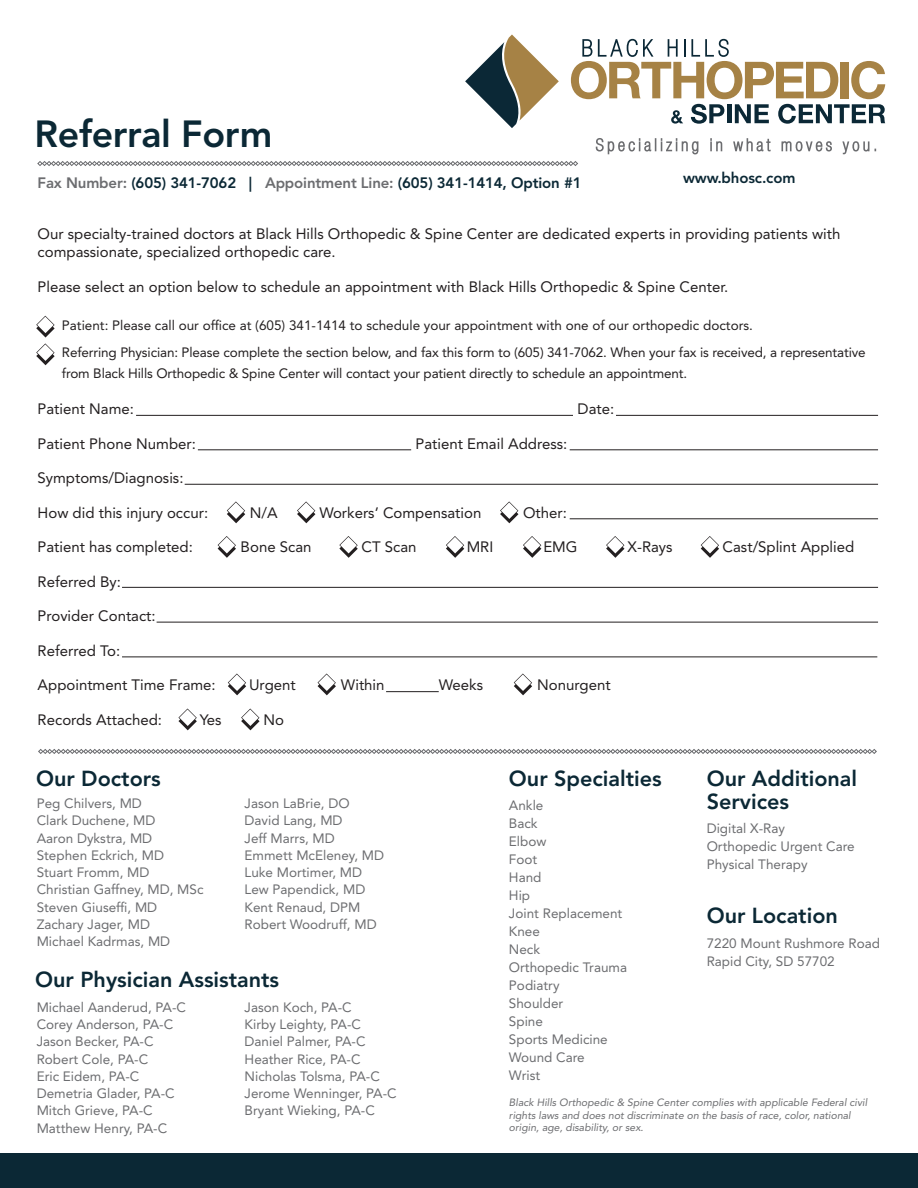
<style>
.page{position:relative;width:918px;height:1188px;background:#fff}
.page>*{position:absolute;margin:0;border:0;box-sizing:border-box;transform-origin:0 0}
.t1{font:800 37.5px "Avenir LT Std";letter-spacing:-.01em;color:#0b2835}
.t2{font:800 21.6px "Avenir LT Std";color:#0b2835}
.t3{font:15px/18px "Avenir LT Std";color:#231f20}
.t4{font:800 15px "Avenir LT Std";letter-spacing:-.01em;color:#0b2835}
.t5{font:13.5px/17.2px "Avenir LT Std";color:#6c6d70}
.t6{font:13.5px/21px "Avenir LT Std";letter-spacing:-.01em;color:#231f20}
.t7{font:italic 10.5px/12.6px "Avenir LT Std";color:#6c6d70}
.s1{color:#6c6d70}
</style>
<div class="page">
<svg style="left:37px;top:161px;width:541px;height:5px"></svg>
<svg style="left:36px;top:316px;width:19px;height:49px"></svg>
<hr style="left:136px;top:415px;width:742px;height:1px;background:#231f20">
<hr style="left:198px;top:450px;width:213px;height:1px;background:#231f20">
<hr style="left:185px;top:484px;width:693px;height:1px;background:#231f20">
<hr style="left:157px;top:622px;width:721px;height:1px;background:#231f20">
<hr style="left:122px;top:587px;width:756px;height:1px;background:#231f20">
<hr style="left:122px;top:657px;width:755px;height:1px;background:#231f20">
<hr style="left:386px;top:691px;width:53px;height:1px;background:#231f20">
<hr style="left:570px;top:450px;width:308px;height:1px;background:#231f20">
<hr style="left:570px;top:519px;width:308px;height:1px;background:#231f20">
<svg style="left:227px;top:501px;width:18px;height:22px"></svg>
<svg style="left:218px;top:536px;width:18px;height:22px"></svg>
<svg style="left:228px;top:674px;width:18px;height:21px"></svg>
<svg style="left:178px;top:709px;width:19px;height:21px"></svg>
<svg style="left:318px;top:674px;width:18px;height:21px"></svg>
<svg style="left:241px;top:709px;width:19px;height:21px"></svg>
<svg style="left:514px;top:674px;width:18px;height:21px"></svg>
<svg style="left:339px;top:536px;width:19px;height:22px"></svg>
<svg style="left:446px;top:536px;width:18px;height:22px"></svg>
<svg style="left:606px;top:536px;width:18px;height:22px"></svg>
<svg style="left:523px;top:536px;width:18px;height:22px"></svg>
<svg style="left:701px;top:536px;width:18px;height:22px"></svg>
<svg style="left:297px;top:501px;width:18px;height:22px"></svg>
<svg style="left:500px;top:501px;width:18px;height:22px"></svg>
<svg style="left:38px;top:749px;width:839px;height:5px"></svg>
<div style="left:573px;top:400px;width:43px;height:22px;background:#fff"></div>
<div style="left:0;top:1153px;width:918px;height:35px;background:#0b2835"></div>
<svg style="left:465px;top:34px;width:94px;height:94px"></svg>
<svg style="left:596px;top:138px;width:102px;height:16px"></svg>
<svg style="left:710px;top:138px;width:12px;height:13px"></svg>
<svg style="left:733px;top:138px;width:38px;height:14px"></svg>
<svg style="left:781px;top:141px;width:51px;height:11px"></svg>
<svg style="left:842px;top:141px;width:27px;height:13px"></svg>
<svg style="left:571px;top:39px;width:314px;height:85px"></svg>
<p class="t1" style="left:35px;top:112px;width:239px">Referral Form</p>
<p class="t4" style="left:38px;top:174px;width:546px"><span class="s1">Fax Number:</span> (605) 341-7062 | <span class="s1">Appointment Line:</span> (605) 341-1414, Option #1</p>
<p class="t4" style="left:683px;top:169px;width:114px">www.bhosc.com</p>
<p class="t3" style="left:38px;top:225px;width:804px">Our specialty-trained doctors at Black Hills Orthopedic &amp; Spine Center are dedicated experts in providing patients with compassionate, specialized orthopedic care.</p>
<p class="t3" style="left:38px;top:278px;width:692px">Please select an option below to schedule an appointment with Black Hills Orthopedic &amp; Spine Center.</p>
<p class="t6" style="left:62px;top:315px;width:693px">Patient: Please call our office at (605) 341-1414 to schedule your appointment with one of our orthopedic doctors.</p>
<p class="t6" style="left:62px;top:342px;width:805px">Referring Physician: Please complete the section below, and fax this form to (605) 341-7062. When your fax is received, a representative from Black Hills Orthopedic &amp; Spine Center will contact your patient directly to schedule an appointment.</p>
<p class="t3" style="left:38px;top:400px;width:98px">Patient Name:</p>
<p class="t3" style="left:578px;top:400px;width:38px">Date:</p>
<p class="t3" style="left:38px;top:435px;width:160px">Patient Phone Number:</p>
<p class="t3" style="left:416px;top:435px;width:153px">Patient Email Address:</p>
<p class="t3" style="left:38px;top:469px;width:147px">Symptoms/Diagnosis:</p>
<p class="t3" style="left:38px;top:504px;width:172px">How did this injury occur:</p>
<p class="t3" style="left:250px;top:504px;width:29px">N/A</p>
<p class="t3" style="left:319px;top:504px;width:164px">Workers’ Compensation</p>
<p class="t3" style="left:523px;top:504px;width:45px">Other:</p>
<p class="t3" style="left:38px;top:538px;width:157px">Patient has completed:</p>
<p class="t3" style="left:241px;top:538px;width:72px">Bone Scan</p>
<p class="t3" style="left:362px;top:538px;width:57px">CT Scan</p>
<p class="t3" style="left:467px;top:538px;width:28px">MRI</p>
<p class="t3" style="left:543px;top:538px;width:36px">EMG</p>
<p class="t3" style="left:628px;top:538px;width:47px">X-Rays</p>
<p class="t3" style="left:723px;top:538px;width:133px">Cast/Splint Applied</p>
<p class="t3" style="left:38px;top:573px;width:85px">Referred By:</p>
<p class="t3" style="left:38px;top:607px;width:120px">Provider Contact:</p>
<p class="t3" style="left:38px;top:642px;width:84px">Referred To:</p>
<p class="t3" style="left:38px;top:676px;width:180px">Appointment Time Frame:</p>
<p class="t3" style="left:249px;top:676px;width:48px">Urgent</p>
<p class="t3" style="left:341px;top:676px;width:45px">Within</p>
<p class="t3" style="left:439px;top:676px;width:46px">Weeks</p>
<p class="t3" style="left:537px;top:676px;width:75px">Nonurgent</p>
<p class="t3" style="left:38px;top:711px;width:126px">Records Attached:</p>
<p class="t3" style="left:200px;top:711px;width:23px">Yes</p>
<p class="t3" style="left:263px;top:711px;width:22px">No</p>
<p class="t2" style="left:36px;top:765px;width:126px">Our Doctors</p>
<p class="t5" style="left:37px;top:795px;width:107px">Peg Chilvers, MD</p>
<p class="t5" style="left:37px;top:812px;width:120px">Clark Duchene, MD</p>
<p class="t5" style="left:37px;top:829px;width:117px">Aaron Dykstra, MD</p>
<p class="t5" style="left:37px;top:847px;width:129px">Stephen Eckrich, MD</p>
<p class="t5" style="left:37px;top:864px;width:168px">Stuart Fromm, MD<br>Christian Gaffney, MD, MSc</p>
<p class="t5" style="left:37px;top:898px;width:122px">Steven Giuseffi, MD</p>
<p class="t5" style="left:37px;top:916px;width:115px">Zachary Jager, MD</p>
<p class="t5" style="left:37px;top:933px;width:135px">Michael Kadrmas, MD</p>
<p class="t5" style="left:245px;top:795px;width:107px">Jason LaBrie, DO</p>
<p class="t5" style="left:245px;top:812px;width:100px">David Lang, MD</p>
<p class="t5" style="left:245px;top:829px;width:92px">Jeff Marrs, MD</p>
<p class="t5" style="left:245px;top:847px;width:141px">Emmett McEleney, MD</p>
<p class="t5" style="left:245px;top:864px;width:119px">Luke Mortimer, MD</p>
<p class="t5" style="left:245px;top:881px;width:122px">Lew Papendick, MD</p>
<p class="t5" style="left:245px;top:898px;width:117px">Kent Renaud, DPM</p>
<p class="t5" style="left:245px;top:916px;width:134px">Robert Woodruff, MD</p>
<p class="t2" style="left:35px;top:966px;width:245px">Our Physician Assistants</p>
<p class="t5" style="left:37px;top:999px;width:151px">Michael Aanderud, PA-C</p>
<p class="t5" style="left:37px;top:1016px;width:138px">Corey Anderson, PA-C</p>
<p class="t5" style="left:37px;top:1033px;width:118px">Jason Becker, PA-C</p>
<p class="t5" style="left:37px;top:1050px;width:113px">Robert Cole, PA-C</p>
<p class="t5" style="left:37px;top:1068px;width:104px">Eric Eidem, PA-C</p>
<p class="t5" style="left:37px;top:1085px;width:140px">Demetria Glader, PA-C</p>
<p class="t5" style="left:37px;top:1102px;width:132px">Mitch Grieve, PA-C<br>Matthew Henry, PA-C</p>
<p class="t5" style="left:245px;top:999px;width:118px">Jason Koch, PA-C<br>Kirby Leighty, PA-C</p>
<p class="t5" style="left:245px;top:1033px;width:123px">Daniel Palmer, PA-C</p>
<p class="t5" style="left:245px;top:1050px;width:118px">Heather Rice, PA-C</p>
<p class="t5" style="left:245px;top:1068px;width:137px">Nicholas Tolsma, PA-C</p>
<p class="t5" style="left:245px;top:1085px;width:154px">Jerome Wenninger, PA-C</p>
<p class="t5" style="left:245px;top:1102px;width:132px">Bryant Wieking, PA-C</p>
<p class="t2" style="left:509px;top:765px;width:154px">Our Specialties</p>
<p class="t5" style="left:509px;top:797px;width:36px">Ankle</p>
<p class="t5" style="left:509px;top:815px;width:30px">Back</p>
<p class="t5" style="left:509px;top:833px;width:39px">Elbow</p>
<p class="t5" style="left:509px;top:851px;width:30px">Foot</p>
<p class="t5" style="left:509px;top:869px;width:34px">Hand</p>
<p class="t5" style="left:509px;top:887px;width:23px">Hip</p>
<p class="t5" style="left:509px;top:905px;width:115px">Joint Replacement</p>
<p class="t5" style="left:509px;top:923px;width:33px">Knee</p>
<p class="t5" style="left:509px;top:941px;width:33px">Neck</p>
<p class="t5" style="left:509px;top:959px;width:120px">Orthopedic Trauma</p>
<p class="t5" style="left:509px;top:977px;width:52px">Podiatry</p>
<p class="t5" style="left:509px;top:995px;width:56px">Shoulder</p>
<p class="t5" style="left:509px;top:1013px;width:36px">Spine</p>
<p class="t5" style="left:509px;top:1031px;width:100px">Sports Medicine</p>
<p class="t5" style="left:509px;top:1049px;width:77px">Wound Care</p>
<p class="t5" style="left:509px;top:1067px;width:33px">Wrist</p>
<p class="t2" style="left:707px;top:765px;width:152px">Our Additional</p>
<p class="t2" style="left:707px;top:788px;width:84px">Services</p>
<p class="t5" style="left:707px;top:820px;width:80px">Digital X-Ray</p>
<p class="t5" style="left:707px;top:838px;width:150px">Orthopedic Urgent Care</p>
<p class="t5" style="left:707px;top:856px;width:102px">Physical Therapy</p>
<p class="t2" style="left:707px;top:903px;width:133px">Our Location</p>
<p class="t5" style="left:707px;top:934px;width:175px">7220 Mount Rushmore Road</p>
<p class="t5" style="left:707px;top:952px;width:130px">Rapid City, SD 57702</p>
<p class="t7" style="left:509px;top:1097px;width:360px">Black Hills Orthopedic &amp; Spine Center complies with applicable Federal civil rights laws and does not discriminate on the basis of race, color, national origin, age, disability, or sex.</p>
</div>
